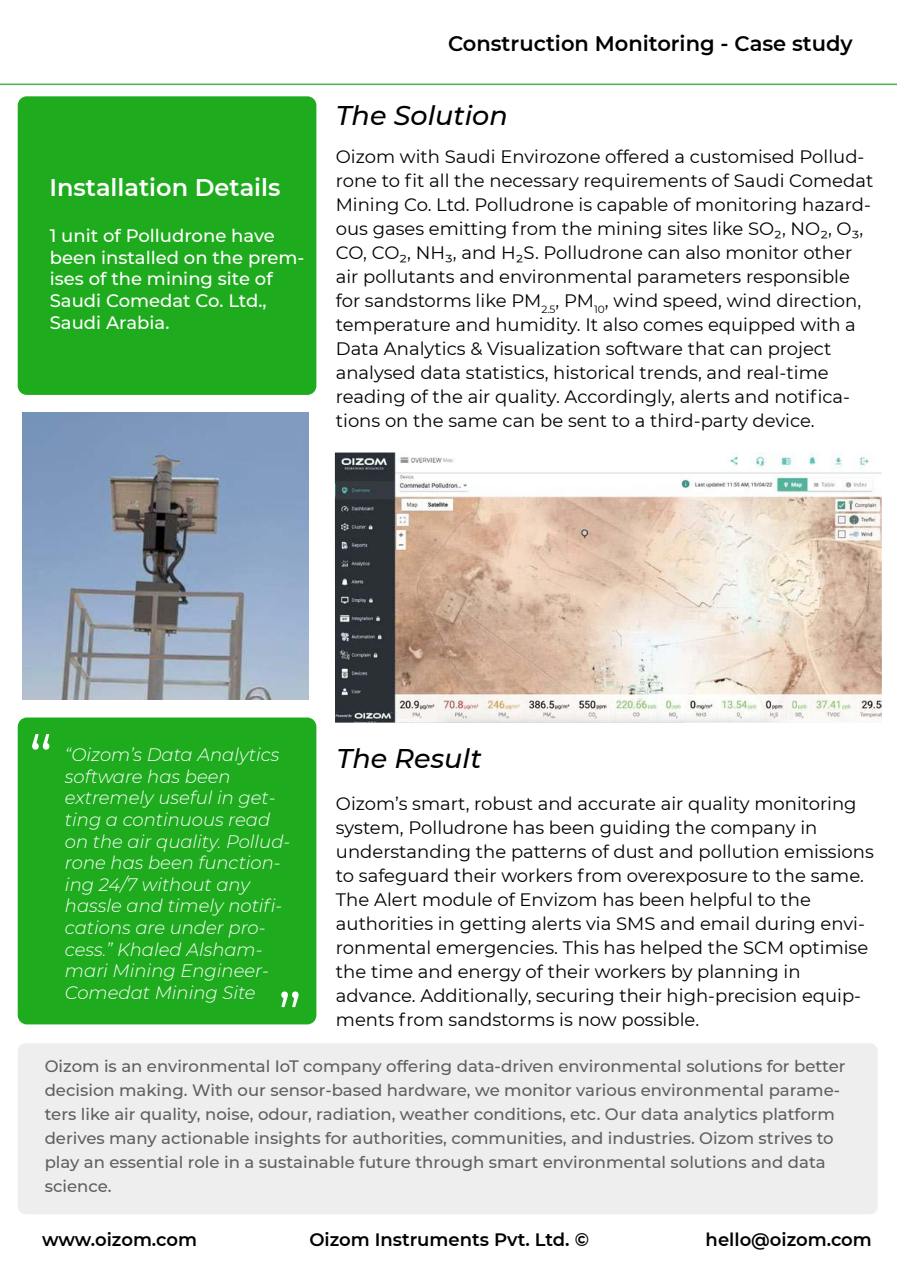
<style>
.page{position:relative;width:897px;height:1264px;background:#fff}
.page>*{position:absolute;margin:0;border:0;box-sizing:border-box;transform-origin:0 0}
.t1{font:italic 500 27px "Montserrat";color:#000}
.t2{font:600 24px "Montserrat";color:#fff}
.t3{font:600 21px "Montserrat";color:#000}
.t4{font:18px/24px "Montserrat";color:#000}
.t5{font:italic 300 18px/21.6px "Montserrat";color:#fff}
.t6{font:500 18px/21.6px "Montserrat";color:#fff}
.t7{font:600 18px "Montserrat";color:#000}
.t8{font:500 16.5px/24px "Montserrat";color:#5f5f5f}
</style>
<div class="page">
<div style="left:18px;top:717px;width:298px;height:307px;background:#1eac1e;border-radius:9px"></div>
<div style="left:18px;top:1043px;width:859px;height:171px;background:#eee;border-radius:8px"></div>
<hr style="left:0;top:84px;width:896px;height:1px;background:#45b446">
<div style="left:18px;top:96px;width:298px;height:299px;background:#1eac1e;border-radius:9px"></div>
<svg style="left:32px;top:734px;width:17px;height:15px"></svg>
<svg style="left:281px;top:991px;width:17px;height:16px"></svg>
<img style="left:335px;top:452px;width:546px;height:270px">
<img style="left:22px;top:413px;width:287px;height:286px">
<h2 class="t2" style="left:49px;top:178px;width:233px">Installation Details</h2>
<p class="t6" style="left:50px;top:226px;width:256px">1 unit of Polludrone have been installed on the prem&shy;ises of the mining site of<br>Saudi Comedat Co. Ltd.,<br>Saudi Arabia.</p>
<p class="t3" style="left:448px;top:35px;width:406px">Construction Monitoring - Case study</p>
<h1 class="t1" style="left:335px;top:104px;width:174px">The Solution</h1>
<p class="t4" style="left:336px;top:146px;width:539px">Oizom with Saudi Envirozone offered a customised Pollud&shy;rone to fit all the necessary requirements of Saudi Comedat Mining Co. Ltd. Polludrone is capable of monitoring hazard&shy;ous gases emitting from the mining sites like SO2, NO2, O3, CO, CO2, NH3, and H2S. Polludrone can also monitor other air pollutants and environmental parameters responsible for sandstorms like PM<sub>2.5</sub>, PM<sub>10</sub>, wind speed, wind direction, temperature and humidity. It also comes equipped with a Data Analytics &amp; Visualization software that can project analysed data statistics, historical trends, and real-time reading of the air quality. Accordingly, alerts and notifica&shy;tions on the same can be sent to a third-party device.</p>
<p class="t5" style="left:65px;top:744px;width:227px">“Oizom’s Data Analytics software has been extremely useful in get&shy;ting a continuous read on the air quality. Pollud&shy;rone has been function&shy;ing 24/7 without any hassle and timely notifi&shy;cations are under pro&shy;cess.” Khaled Alsham&shy;mari Mining Engineer-<br>Comedat Mining Site</p>
<h1 class="t1" style="left:336px;top:747px;width:147px">The Result</h1>
<p class="t4" style="left:336px;top:793px;width:539px">Oizom’s smart, robust and accurate air quality monitoring system, Polludrone has been guiding the company in understanding the patterns of dust and pollution emissions to safeguard their workers from overexposure to the same.<br>The Alert module of Envizom has been helpful to the authorities in getting alerts via SMS and email during envi&shy;ronmental emergencies. This has helped the SCM optimise the time and energy of their workers by planning in advance. Additionally, securing their high-precision equip&shy;ments from sandstorms is now possible.</p>
<p class="t8" style="left:45px;top:1055px;width:802px">Oizom is an environmental IoT company offering data-driven environmental solutions for better decision making. With our sensor-based hardware, we monitor various environmental parame&shy;ters like air quality, noise, odour, radiation, weather conditions, etc. Our data analytics platform derives many actionable insights for authorities, communities, and industries. Oizom strives to play an essential role in a sustainable future through smart environmental solutions and data science.</p>
<p class="t7" style="left:42px;top:1232px;width:156px">www.oizom.com</p>
<p class="t7" style="left:705px;top:1232px;width:168px">hello@oizom.com</p>
<p class="t7" style="left:309px;top:1232px;width:281px">Oizom Instruments Pvt. Ltd. ©</p>
</div>
